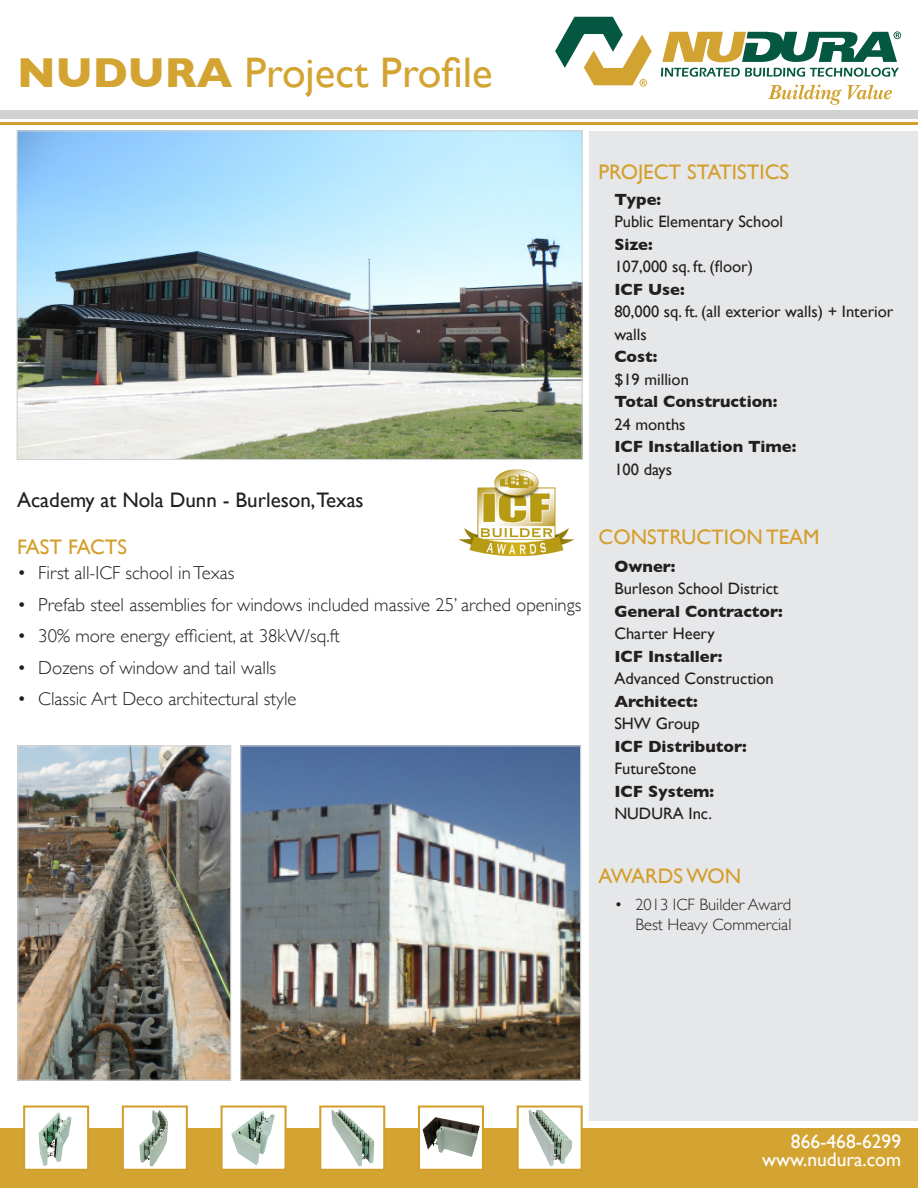
<style>
.page{position:relative;width:918px;height:1188px;background:#fff}
.page>*{position:absolute;margin:0;border:0;box-sizing:border-box;transform-origin:0 0}
.t1{font:42.75px "Gill Sans";color:#d4a432}
.headings_-_GOLD{font:21px "Gill Sans";color:#d49e2c}
.Project_name___locat{font:21px "Gill Sans";color:#231f20}
.t2{font:19.5px "Gill Sans";color:#fff}
.t3{font:300 18.75px "Gill Sans";color:#231f20}
.text_in_grey{font:16.5px/22.5px "Gill Sans";color:#231f20}
.text_in_grey-2{font:700 16.5px/22.5px "Gill Sans";color:#231f20}
.t4{font:300 16.5px/19.8px "Gill Sans";color:#231f20;text-align:right}
.s1{font-weight:700}
.s2{font-weight:400}
</style>
<div class="page">
<img style="left:19px;top:747px;width:210px;height:332px">
<div style="left:17px;top:745px;width:214px;height:336px;border:1px solid #d1d2d4"></div>
<img style="left:242px;top:747px;width:337px;height:332px">
<div style="left:240px;top:745px;width:341px;height:336px;border:1px solid #d1d2d4"></div>
<img style="left:19px;top:132px;width:562px;height:326px">
<div style="left:0;top:110px;width:918px;height:8px;background:#d1d2d4"></div>
<hr style="left:0;top:122px;width:918px;height:3px;background:#d49e2c">
<svg style="left:555px;top:16px;width:346px;height:89px"></svg>
<div style="left:590px;top:131px;width:328px;height:989px;background:#e6e7e9"></div>
<div style="left:0;top:1128px;width:918px;height:60px;background:#d3a432"></div>
<div style="left:24px;top:1107px;width:64px;height:63px;background:#fff"></div>
<img style="left:38px;top:1112px;width:34px;height:54px">
<div style="left:23px;top:1106px;width:66px;height:65px;border:2px solid #d49e2c"></div>
<div style="left:123px;top:1107px;width:64px;height:63px;background:#fff"></div>
<img style="left:139px;top:1110px;width:29px;height:57px">
<div style="left:122px;top:1106px;width:66px;height:65px;border:2px solid #d49e2c"></div>
<div style="left:419px;top:1107px;width:64px;height:63px;background:#fff"></div>
<img style="left:422px;top:1117px;width:58px;height:40px">
<div style="left:418px;top:1106px;width:66px;height:65px;border:2px solid #d49e2c"></div>
<div style="left:320px;top:1107px;width:64px;height:63px;background:#fff"></div>
<img style="left:331px;top:1109px;width:44px;height:58px">
<div style="left:319px;top:1106px;width:66px;height:65px;border:2px solid #d49e2c"></div>
<div style="left:222px;top:1107px;width:64px;height:63px;background:#fff"></div>
<img style="left:231px;top:1111px;width:44px;height:55px">
<div style="left:221px;top:1106px;width:66px;height:65px;border:2px solid #d49e2c"></div>
<div style="left:518px;top:1107px;width:64px;height:63px;background:#fff"></div>
<img style="left:528px;top:1110px;width:44px;height:57px">
<div style="left:517px;top:1106px;width:66px;height:65px;border:2px solid #d49e2c"></div>
<img style="left:458px;top:469px;width:116px;height:88px">
<p class="t1" style="left:17px;top:48px;width:477px"><span class="s1">NUDURA</span> Project Profile</p>
<p class="Project_name___locat" style="left:17px;top:488px;width:348px">Academy at Nola Dunn - Burleson,Texas</p>
<p class="headings_-_GOLD" style="left:17px;top:535px;width:112px">FAST FACTS</p>
<p class="t3" style="left:17px;top:558px;width:219px">• First all-ICF school in Texas</p>
<p class="t3" style="left:17px;top:590px;width:566px">• Prefab steel assemblies for windows included massive 25’ arched openings</p>
<p class="t3" style="left:17px;top:621px;width:324px">• 30% more energy efficient, at 38kW/sq.ft</p>
<p class="t3" style="left:17px;top:653px;width:260px">• Dozens of window and tail walls</p>
<p class="t3" style="left:17px;top:684px;width:281px">• Classic Art Deco architectural style</p>
<p class="headings_-_GOLD" style="left:599px;top:159px;width:192px">PROJECT STATISTICS</p>
<p class="text_in_grey" style="left:614px;top:188px;width:170px"><span class="s1">Type:<br></span>Public Elementary School</p>
<p class="text_in_grey" style="left:614px;top:233px;width:140px"><span class="s1">Size:<br></span>107,000 sq. ft. (floor)</p>
<p class="text_in_grey" style="left:614px;top:278px;width:281px"><span class="s1">ICF Use:<br></span>80,000 sq. ft. (all exterior walls) + Interior walls</p>
<p class="text_in_grey" style="left:614px;top:345px;width:76px"><span class="s1">Cost:<br></span>$19 million</p>
<p class="text_in_grey-2" style="left:614px;top:390px;width:165px">Total Construction:<br><span class="s2">24 months</span></p>
<p class="text_in_grey-2" style="left:614px;top:435px;width:184px">ICF Installation Time:<br><span class="s2">100 days</span></p>
<p class="headings_-_GOLD" style="left:599px;top:525px;width:223px">CONSTRUCTION TEAM</p>
<p class="text_in_grey" style="left:614px;top:555px;width:166px"><span class="s1">Owner:<br></span>Burleson School District</p>
<p class="text_in_grey-2" style="left:614px;top:600px;width:170px">General Contractor:<br><span class="s2">Charter Heery</span></p>
<p class="text_in_grey" style="left:614px;top:645px;width:161px"><span class="s1">ICF Installer:<br></span>Advanced Construction</p>
<p class="text_in_grey-2" style="left:614px;top:690px;width:87px">Architect:<br><span class="s2">SHW Group</span></p>
<p class="text_in_grey-2" style="left:614px;top:735px;width:134px">ICF Distributor:</p>
<p class="text_in_grey" style="left:614px;top:757px;width:84px">FutureStone</p>
<p class="text_in_grey-2" style="left:614px;top:780px;width:101px">ICF System:<br><span class="s2">NUDURA Inc.</span></p>
<p class="headings_-_GOLD" style="left:599px;top:863px;width:144px">AWARDS WON</p>
<p class="t4" style="left:614px;top:894px;width:179px">• 2013 ICF Builder Award<br>Best Heavy Commercial</p>
<p class="t2" style="left:791px;top:1130px;width:112px">866-468-6299</p>
<p class="t2" style="left:762px;top:1148px;width:140px">www.nudura.com</p>
</div>
